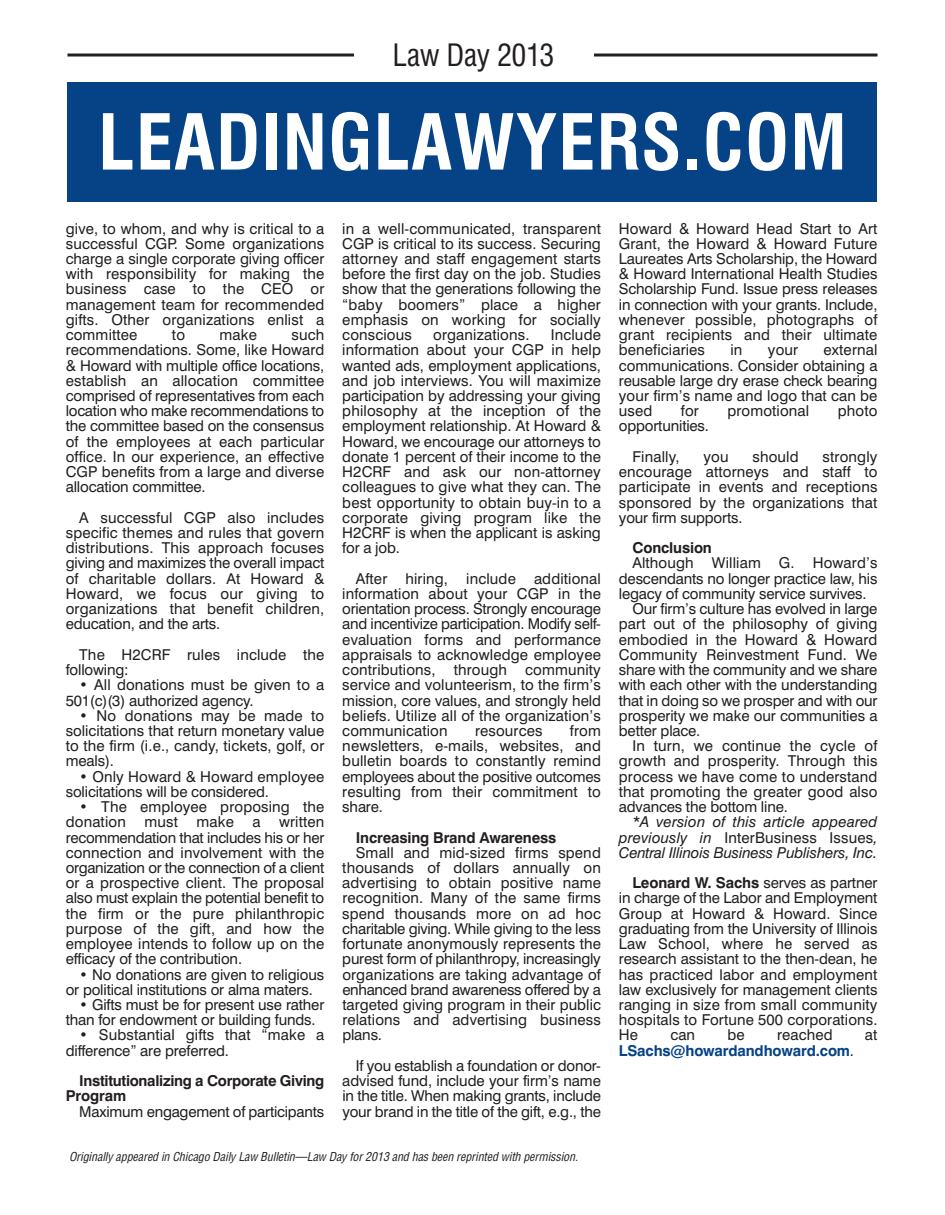
<style>
.page{position:relative;width:945px;height:1215px;background:#fff}
.page>*{position:absolute;margin:0;border:0;box-sizing:border-box;transform-origin:0 0}
.t1{font:700 condensed 75px "Swiss 721 BT";letter-spacing:.015em;color:#fff}
.t2{font:condensed 30px "Swiss 721 BT";letter-spacing:-.01em;color:#231f20}
.t3{font:15px/15.1px "Swiss 721 BT";letter-spacing:.005em;color:#231f20;text-align:justify}
.t4{font:italic 15px/15.3px "Swiss 721 BT";letter-spacing:-.01em;color:#231f20;text-align:justify}
.t5{font:700 15px/15.1px "Swiss 721 BT";letter-spacing:-.01em;color:#231f20}
.t6{font:15px "Swiss 721 BT";letter-spacing:-.015em;color:#231f20}
.t7{font:700 15px "Swiss 721 BT";letter-spacing:-.01em;color:#054286}
.t8{font:italic condensed 12px "Helvetica";letter-spacing:-.005em;color:#231f20}
.s1{font-style:normal}
.s2{font-weight:700}
.s3{font-weight:400;color:#231f20}
</style>
<div class="page">
<div style="left:68px;top:83px;width:810px;height:119px;background:#054286"></div>
<hr style="left:68px;top:54px;width:810px;height:3px;background:#231f20">
<div style="left:354px;top:27px;width:240px;height:45px;background:#fff"></div>
<h2 class="t2" style="left:393px;top:44px;width:163px">Law Day 2013</h2>
<h1 class="t1" style="left:98px;top:113px;width:750px">LEADINGLAWYERS.COM</h1>
<p class="t3" style="left:66px;top:222px;width:260px">give, to whom, and why is critical to a successful CGP. Some organizations charge a single corporate giving officer with responsibility for making the business case to the CEO or management team for recommended gifts. Other organizations enlist a committee</p>
<p class="t3" style="left:66px;top:329px;width:260px;text-indent:226px">such recommendations. Some, like Howard &amp; Howard with multiple office locations, establish an allocation committee comprised of representatives from each location who make recommendations to the committee based on the consensus of the employees at each particular office. In our experience, an effective CGP benefits from a large and diverse allocation committee.</p>
<p class="t3" style="left:66px;top:511px;width:260px;text-indent:14px">A successful CGP also includes specific themes and rules that govern distributions. This approach focuses giving and maximizes the overall impact of charitable dollars. At Howard &amp; Howard, we focus our giving to organizations that benefit children, education, and the arts.</p>
<p class="t3" style="left:66px;top:648px;width:260px;text-indent:14px">The H2CRF rules include the following:</p>
<p class="t3" style="left:66px;top:679px;width:260px;text-indent:14px">• All donations must be given to a<br>501(c)(3) authorized agency.</p>
<p class="t3" style="left:66px;top:709px;width:260px;text-indent:13px">• No donations may be made to solicitations that return monetary value to the firm (i.e., candy, tickets, golf, or meals).</p>
<p class="t3" style="left:66px;top:770px;width:260px;text-indent:14px">• Only Howard &amp; Howard employee solicitations will be considered.</p>
<p class="t3" style="left:66px;top:801px;width:260px;text-indent:14px">• The employee proposing the donation must make a written recommendation that includes his or her connection and involvement with the organization or the connection of a client or a prospective client. The proposal also must explain the potential benefit to the firm or the pure philanthropic purpose of the gift, and how the employee intends to follow up on the efficacy of the contribution.</p>
<p class="t3" style="left:66px;top:968px;width:260px;text-indent:13px">• No donations are given to religious or political institutions or alma maters.</p>
<p class="t3" style="left:66px;top:999px;width:260px;text-indent:14px">• Gifts must be for present use rather than for endowment or building funds.</p>
<p class="t3" style="left:66px;top:1029px;width:260px;text-indent:14px">• Substantial gifts that “make a difference” are preferred.</p>
<p class="t5" style="left:66px;top:1075px;width:260px;text-indent:13px">Institutionalizing a Corporate Giving<br>Program</p>
<p class="t6" style="left:79px;top:1106px;width:247px">Maximum engagement of participants</p>
<p class="t3" style="left:172px;top:329px;width:15px">to</p>
<p class="t3" style="left:220px;top:329px;width:39px">make</p>
<p class="t3" style="left:342px;top:222px;width:260px">in a well-communicated, transparent CGP is critical to its success. Securing attorney and staff engagement starts before the first day on the job. Studies show that the generations following the “baby boomers” place a higher emphasis on working for socially conscious</p>
<p class="t3" style="left:342px;top:329px;width:260px;text-indent:208px">Include information about your CGP in help wanted ads, employment applications, and job interviews. You will maximize participation by addressing your giving philosophy at the inception of the employment relationship. At Howard &amp; Howard, we encourage our attorneys to donate 1 percent of their income to the H2CRF and ask our non-attorney colleagues to give what they can. The best opportunity to obtain buy-in to a corporate giving program like the H2CRF is when the applicant is asking for a job.</p>
<p class="t3" style="left:342px;top:572px;width:260px;text-indent:14px">After hiring, include additional information about your CGP in the orientation process. Strongly encourage and incentivize participation. Modify self&shy;evaluation forms and performance appraisals to acknowledge employee contributions, through community service and volunteerism, to the firm’s mission, core values, and strongly held beliefs. Utilize all of the organization’s communication</p>
<p class="t3" style="left:433px;top:329px;width:98px">organizations.</p>
<p class="t3" style="left:342px;top:725px;width:260px;text-indent:228px">from newsletters, e-mails, websites, and bulletin boards to constantly remind employees about the positive outcomes resulting from their commitment to share.</p>
<p class="t5" style="left:356px;top:831px;width:202px">Increasing Brand Awareness</p>
<p class="t3" style="left:342px;top:846px;width:260px;text-indent:14px">Small and mid-sized firms spend thousands of dollars annually on advertising to obtain positive name recognition. Many of the same firms spend thousands more on ad hoc charitable giving. While giving to the less fortunate anonymously represents the purest form of philanthropy, increasingly organizations are taking advantage of enhanced brand awareness offered by a targeted giving program in their public relations and advertising business plans.</p>
<p class="t3" style="left:342px;top:1060px;width:260px;text-indent:14px">If you establish a foundation or donor&shy;advised fund, include your firm’s name in the title. When making grants, include your brand in the title of the gift, e.g., the</p>
<p class="t3" style="left:475px;top:725px;width:69px">resources</p>
<p class="t8" style="left:69px;top:1150px;width:511px">Originally appeared in Chicago Daily Law Bulletin—Law Day for 2013 and has been reprinted with permission.</p>
<p class="t3" style="left:619px;top:222px;width:260px">Howard &amp; Howard Head Start to Art Grant, the Howard &amp; Howard Future Laureates Arts Scholarship, the Howard &amp; Howard International Health Studies Scholarship Fund. Issue press releases in connection with your grants. Include, whenever possible, photographs of grant recipients and their ultimate beneficiaries</p>
<p class="t3" style="left:619px;top:344px;width:260px;text-indent:205px">external communications. Consider obtaining a reusable large dry erase check bearing your firm’s name and logo that can be used</p>
<p class="t3" style="left:730px;top:344px;width:14px">in</p>
<p class="t3" style="left:768px;top:344px;width:32px">your</p>
<p class="t3" style="left:681px;top:405px;width:19px">for</p>
<p class="t3" style="left:727px;top:405px;width:83px">promotional</p>
<p class="t3" style="left:838px;top:405px;width:41px">photo</p>
<p class="t3" style="left:632px;top:412px;width:78px;line-height:30.5px;text-indent:-14px">opportunities.<br>Finally,</p>
<p class="t3" style="left:619px;top:450px;width:260px;text-indent:204px">strongly encourage attorneys and staff to participate in events and receptions sponsored by the organizations that your firm supports.</p>
<p class="t5" style="left:632px;top:542px;width:81px">Conclusion</p>
<p class="t3" style="left:632px;top:557px;width:247px">Although William G. Howard’s</p>
<p class="t3" style="left:619px;top:572px;width:260px">descendants no longer practice law, his</p>
<p class="t3" style="left:619px;top:588px;width:249px">legacy of community service survives.</p>
<p class="t3" style="left:632px;top:603px;width:247px">Our firm’s culture has evolved in large</p>
<p class="t3" style="left:619px;top:618px;width:260px">part out of the philosophy of giving</p>
<p class="t3" style="left:619px;top:633px;width:260px">embodied in the Howard &amp; Howard</p>
<p class="t3" style="left:619px;top:648px;width:260px">Community Reinvestment Fund. We</p>
<p class="t3" style="left:619px;top:664px;width:260px">share with the community and we share</p>
<p class="t3" style="left:619px;top:679px;width:260px">with each other with the understanding</p>
<p class="t6" style="left:619px;top:695px;width:260px">that in doing so we prosper and with our</p>
<p class="t3" style="left:619px;top:709px;width:260px">prosperity we make our communities a</p>
<p class="t3" style="left:619px;top:725px;width:83px">better place.</p>
<p class="t3" style="left:632px;top:740px;width:247px">In turn, we continue the cycle of</p>
<p class="t3" style="left:619px;top:755px;width:260px">growth and prosperity. Through this</p>
<p class="t3" style="left:619px;top:770px;width:260px">process we have come to understand</p>
<p class="t3" style="left:619px;top:785px;width:260px">that promoting the greater good also</p>
<p class="t3" style="left:619px;top:801px;width:171px">advances the bottom line.</p>
<p class="t4" style="left:619px;top:816px;width:260px;text-indent:14px">*A version of this article appeared previously in <span class="s1">InterBusiness Issues</span>, Central Illinois Business Publishers, Inc.</p>
<p class="t3" style="left:619px;top:877px;width:260px;text-indent:14px"><span class="s2">Leonard W. Sachs</span> serves as partner in charge of the Labor and Employment Group at Howard &amp; Howard. Since graduating from the University of Illinois Law School, where he served as research assistant to the then-dean, he has practiced labor and employment law exclusively for management clients ranging in size from small community hospitals to Fortune 500 corporations.<br>He</p>
<p class="t3" style="left:703px;top:451px;width:27px">you</p>
<p class="t3" style="left:753px;top:451px;width:48px">should</p>
<p class="t3" style="left:670px;top:1029px;width:26px">can</p>
<p class="t3" style="left:727px;top:1029px;width:19px">be</p>
<p class="t3" style="left:777px;top:1029px;width:57px">reached</p>
<p class="t3" style="left:865px;top:1029px;width:14px">at</p>
<p class="t7" style="left:619px;top:1045px;width:237px">LSachs@howardandhoward.com<span class="s3">.</span></p>
</div>
